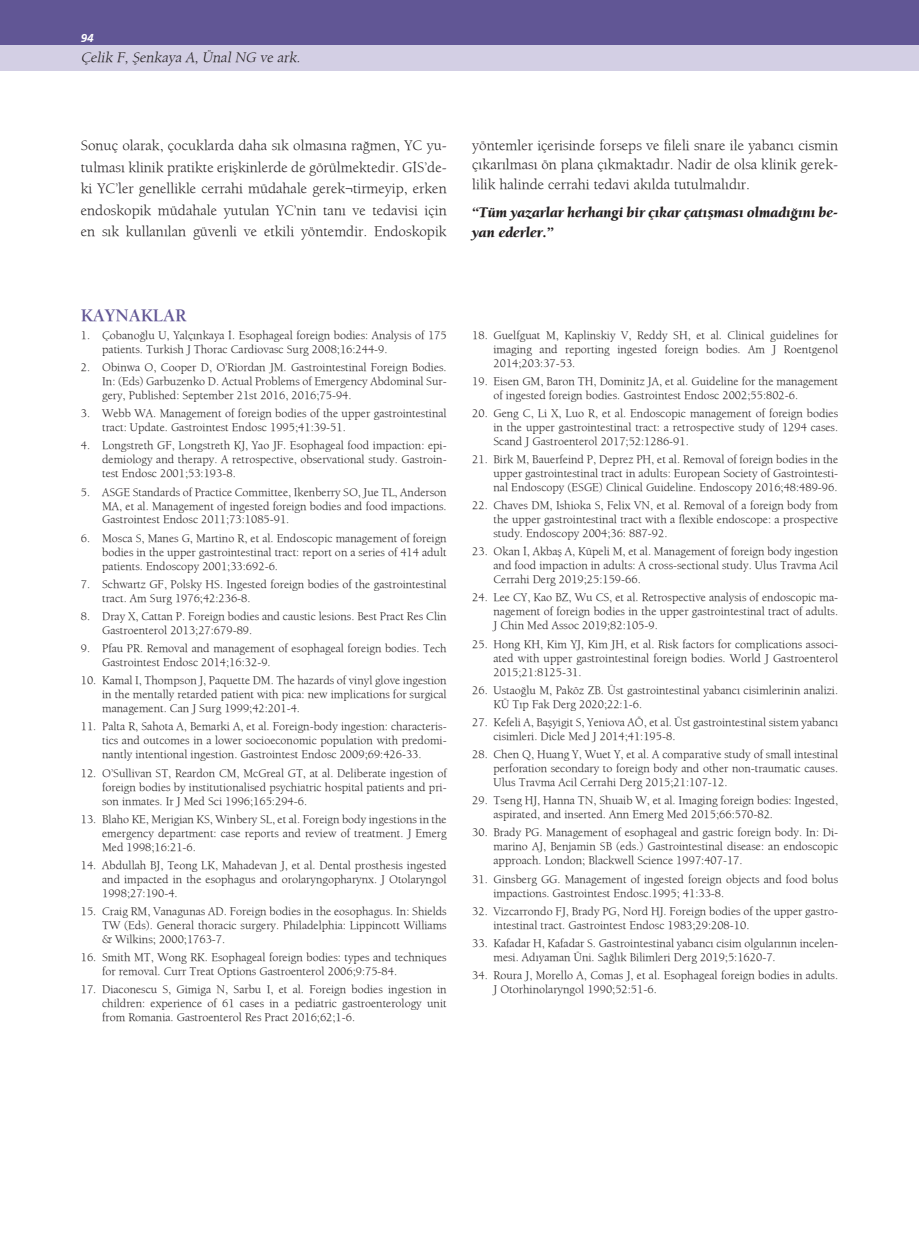
<style>
.page{position:relative;width:919px;height:1238px;background:#fff}
.page>*{position:absolute;margin:0;border:0;box-sizing:border-box;transform-origin:0 0}
.t1{font:700 18px "Berkeley";color:#615695}
.t2{font:300 15px/21.6px "Berkeley";color:#231f20;text-align:justify}
.t3{font:italic 900 15px/19.5px "Berkeley";color:#231f20}
.t4{font:italic 300 15px "Berkeley";color:#231f20}
.t5{font:300 12px/14px "Berkeley";color:#231f20;text-align:justify}
.t6{font:italic 700 12px "Fruga Sans";color:#fff}
</style>
<div class="page">
<div style="left:0;top:44px;width:918px;height:27px;background:#d3cfe4"></div>
<div style="left:0;top:0;width:918px;height:45px;background:#615695"></div>
<svg style="left:918px;top:44px;width:1px;height:27px"></svg>
<p class="t6" style="left:81px;top:31px;width:14px">94</p>
<p class="t4" style="left:81px;top:49px;width:224px">Çelik F,Şenkaya A,ÜnalNG ve ark.</p>
<p class="t2" style="left:81px;top:134px;width:367px">Sonuç olarak, çocuklarda daha sık olmasına rağmen, YC yu&shy;tulması klinik pratikte erişkinlerde de görülmektedir. GİS’de&shy;ki YC’ler genellikle cerrahi müdahale gerek¬tirmeyip, erken endoskopik müdahale yutulan YC’nin tanı ve tedavisi için en sık kullanılan güvenli ve etkili yöntemdir. Endoskopik</p>
<p class="t2" style="left:472px;top:135px;width:367px;line-height:19.5px">yöntemler içerisinde forseps ve fileli snare ile yabancı cismin çıkarılması ön plana çıkmaktadır. Nadir de olsa klinik gerek&shy;lilik halinde cerrahi tedavi akılda tutulmalıdır.</p>
<p class="t3" style="left:472px;top:202px;width:367px">“Tüm yazarlar herhangi bir çıkar çatışması olmadığını be&shy;yan ederler.”</p>
<h1 class="t1" style="left:81px;top:304px;width:107px">KAYNAKLAR</h1>
<p class="t5" style="left:102px;top:328px;width:346px;text-indent:-21px">1. Çobanoğlu U, Yalçınkaya İ. Esophageal foreign bodies: Analysis of 175 patients. Turkish J Thorac Cardiovasc Surg 2008;16:244-9.</p>
<p class="t5" style="left:102px;top:360px;width:346px;text-indent:-21px">2. Obinwa O, Cooper D, O’Riordan JM. Gastrointestinal Foreign Bodies.<br>In: (Eds) Garbuzenko D. Actual Problems of Emergency Abdominal Sur&shy;gery, Published: September 21st 2016, 2016;75-94.</p>
<p class="t5" style="left:102px;top:406px;width:346px;text-indent:-21px">3. Webb WA. Management of foreign bodies of the upper gastrointestinal tract: Update. Gastrointest Endosc 1995;41:39-51.</p>
<p class="t5" style="left:102px;top:438px;width:346px;text-indent:-21px">4. Longstreth GF, Longstreth KJ, Yao JF. Esophageal food impaction: epi&shy;demiology and therapy. A retrospective, observational study. Gastroin&shy;test Endosc 2001;53:193-8.</p>
<p class="t5" style="left:102px;top:484px;width:346px;text-indent:-21px">5. ASGE Standards of Practice Committee, Ikenberry SO, Jue TL, Anderson MA, et al. Management of ingested foreign bodies and food impactions.<br>Gastrointest Endosc 2011;73:1085-91.</p>
<p class="t5" style="left:102px;top:530px;width:346px;text-indent:-21px">6. Mosca S, Manes G, Martino R, et al. Endoscopic management of foreign bodies in the upper gastrointestinal tract: report on a series of 414 adult patients. Endoscopy 2001;33:692-6.</p>
<p class="t5" style="left:102px;top:577px;width:346px;text-indent:-21px">7. Schwartz GF, Polsky HS. Ingested foreign bodies of the gastrointestinal tract. Am Surg 1976;42:236-8.</p>
<p class="t5" style="left:102px;top:609px;width:346px;text-indent:-21px">8. Dray X, Cattan P. Foreign bodies and caustic lesions. Best Pract Res Clin<br>Gastroenterol 2013;27:679-89.</p>
<p class="t5" style="left:102px;top:641px;width:346px;text-indent:-21px">9. Pfau PR. Removal and management of esophageal foreign bodies. Tech<br>Gastrointest Endosc 2014;16:32-9.</p>
<p class="t5" style="left:102px;top:673px;width:346px;text-indent:-21px">10. Kamal I, Thompson J, Paquette DM. The hazards of vinyl glove ingestion in the mentally retarded patient with pica: new implications for surgical management. Can J Surg 1999;42:201-4.</p>
<p class="t5" style="left:102px;top:719px;width:346px;text-indent:-21px">11. Palta R, Sahota A, Bemarki A, et al. Foreign-body ingestion: characteris&shy;tics and outcomes in a lower socioeconomic population with predomi&shy;nantly intentional ingestion. Gastrointest Endosc 2009;69:426-33.</p>
<p class="t5" style="left:102px;top:765px;width:346px;text-indent:-21px">12. O’Sullivan ST, Reardon CM, McGreal GT, at al. Deliberate ingestion of foreign bodies by institutionalised psychiatric hospital patients and pri&shy;son inmates. Ir J Med Sci 1996;165:294-6.</p>
<p class="t5" style="left:102px;top:811px;width:346px;text-indent:-21px">13. Blaho KE, Merigian KS, Winbery SL, et al. Foreign body ingestions in the emergency department: case reports and review of treatment. J Emerg Med 1998;16:21-6.</p>
<p class="t5" style="left:102px;top:857px;width:346px;text-indent:-21px">14. Abdullah BJ, Teong LK, Mahadevan J, et al. Dental prosthesis ingested and impacted in the esophagus and orolaryngopharynx. J Otolaryngol 1998;27:190-4.</p>
<p class="t5" style="left:102px;top:904px;width:346px;text-indent:-21px">15. Craig RM, Vanagunas AD. Foreign bodies in the eosophagus. In: Shields TW (Eds). General thoracic surgery. Philadelphia: Lippincott Williams &amp; Wilkins; 2000;1763-7.</p>
<p class="t5" style="left:102px;top:950px;width:346px;text-indent:-21px">16. Smith MT, Wong RK. Esophageal foreign bodies: types and techniques for removal. Curr Treat Options Gastroenterol 2006;9:75-84.</p>
<p class="t5" style="left:102px;top:982px;width:346px;text-indent:-21px">17. Diaconescu S, Gimiga N, Sarbu I, et al. Foreign bodies ingestion in children: experience of 61 cases in a pediatric gastroenterology unit from Romania. Gastroenterol Res Pract 2016;62;1-6.</p>
<p class="t5" style="left:493px;top:327px;width:346px;text-indent:-21px">18. Guelfguat M, Kaplinskiy V, Reddy SH, et al. Clinical guidelines for imaging and reporting ingested foreign bodies. Am J Roentgenol 2014;203:37-53.</p>
<p class="t5" style="left:493px;top:374px;width:346px;text-indent:-21px">19. Eisen GM, Baron TH, Dominitz JA, et al. Guideline for the management of ingested foreign bodies. Gastrointest Endosc 2002;55:802-6.</p>
<p class="t5" style="left:493px;top:406px;width:346px;text-indent:-21px">20. Geng C, Li X, Luo R, et al. Endoscopic management of foreign bodies in the upper gastrointestinal tract: a retrospective study of 1294 cases.<br>Scand J Gastroenterol 2017;52:1286-91.</p>
<p class="t5" style="left:493px;top:452px;width:346px;text-indent:-21px">21. Birk M, Bauerfeind P, Deprez PH, et al. Removal of foreign bodies in the upper gastrointestinal tract in adults: European Society of Gastrointesti&shy;nal Endoscopy (ESGE) Clinical Guideline. Endoscopy 2016;48:489-96.</p>
<p class="t5" style="left:493px;top:498px;width:346px;text-indent:-21px">22. Chaves DM, Ishioka S, Felix VN, et al. Removal of a foreign body from the upper gastrointestinal tract with a flexible endoscope: a prospective study. Endoscopy 2004;36: 887-92.</p>
<p class="t5" style="left:493px;top:544px;width:346px;text-indent:-21px">23. Okan İ, Akbaş A, Küpeli M, et al. Management of foreign body ingestion and food impaction in adults: A cross-sectional study. Ulus Travma Acil Cerrahi Derg 2019;25:159-66.</p>
<p class="t5" style="left:493px;top:590px;width:346px;text-indent:-21px">24. Lee CY, Kao BZ, Wu CS, et al. Retrospective analysis of endoscopic ma&shy;nagement of foreign bodies in the upper gastrointestinal tract of adults.<br>J Chin Med Assoc 2019;82:105-9.</p>
<p class="t5" style="left:493px;top:636px;width:346px;text-indent:-21px">25. Hong KH, Kim YJ, Kim JH, et al. Risk factors for complications associ&shy;ated with upper gastrointestinal foreign bodies. World J Gastroenterol 2015;21:8125-31.</p>
<p class="t5" style="left:493px;top:682px;width:346px;text-indent:-21px">26. Ustaoğlu M, Paköz ZB. Üst gastrointestinal yabancı cisimlerinin analizi.<br>KÜ Tıp Fak Derg 2020;22:1-6.</p>
<p class="t5" style="left:493px;top:715px;width:346px;text-indent:-21px">27. Kefeli A, Başyigit S, Yeniova AÖ, et al. Üst gastrointestinal sistem yabancı cisimleri. Dicle Med J 2014;41:195-8.</p>
<p class="t5" style="left:493px;top:747px;width:346px;text-indent:-21px">28. Chen Q, Huang Y, Wuet Y, et al. A comparative study of small intestinal perforation secondary to foreign body and other non-traumatic causes.<br>Ulus Travma Acil Cerrahi Derg 2015;21:107-12.</p>
<p class="t5" style="left:493px;top:793px;width:346px;text-indent:-21px">29. Tseng HJ, Hanna TN, Shuaib W, et al. Imaging foreign bodies: Ingested, aspirated, and inserted. Ann Emerg Med 2015;66:570-82.</p>
<p class="t5" style="left:493px;top:825px;width:346px;text-indent:-21px">30. Brady PG. Management of esophageal and gastric foreign body. In: Di&shy;marino AJ, Benjamin SB (eds.) Gastrointestinal disease: an endoscopic approach. London; Blackwell Science 1997:407-17.</p>
<p class="t5" style="left:493px;top:871px;width:346px;text-indent:-21px">31. Ginsberg GG. Management of ingested foreign objects and food bolus impactions. Gastrointest Endosc.1995; 41:33-8.</p>
<p class="t5" style="left:493px;top:903px;width:346px;text-indent:-21px">32. Vizcarrondo FJ, Brady PG, Nord HJ. Foreign bodies of the upper gastro&shy;intestinal tract. Gastrointest Endosc 1983;29:208-10.</p>
<p class="t5" style="left:493px;top:935px;width:346px;text-indent:-21px">33. Kafadar H, Kafadar S. Gastrointestinal yabancı cisim olgularının incelen&shy;mesi. Adıyaman Üni. Sağlık Bilimleri Derg 2019;5:1620-7.</p>
<p class="t5" style="left:493px;top:968px;width:346px;text-indent:-21px">34. Roura J, Morello A, Comas J, et al. Esophageal foreign bodies in adults.<br>J Otorhinolaryngol 1990;52:51-6.</p>
</div>
